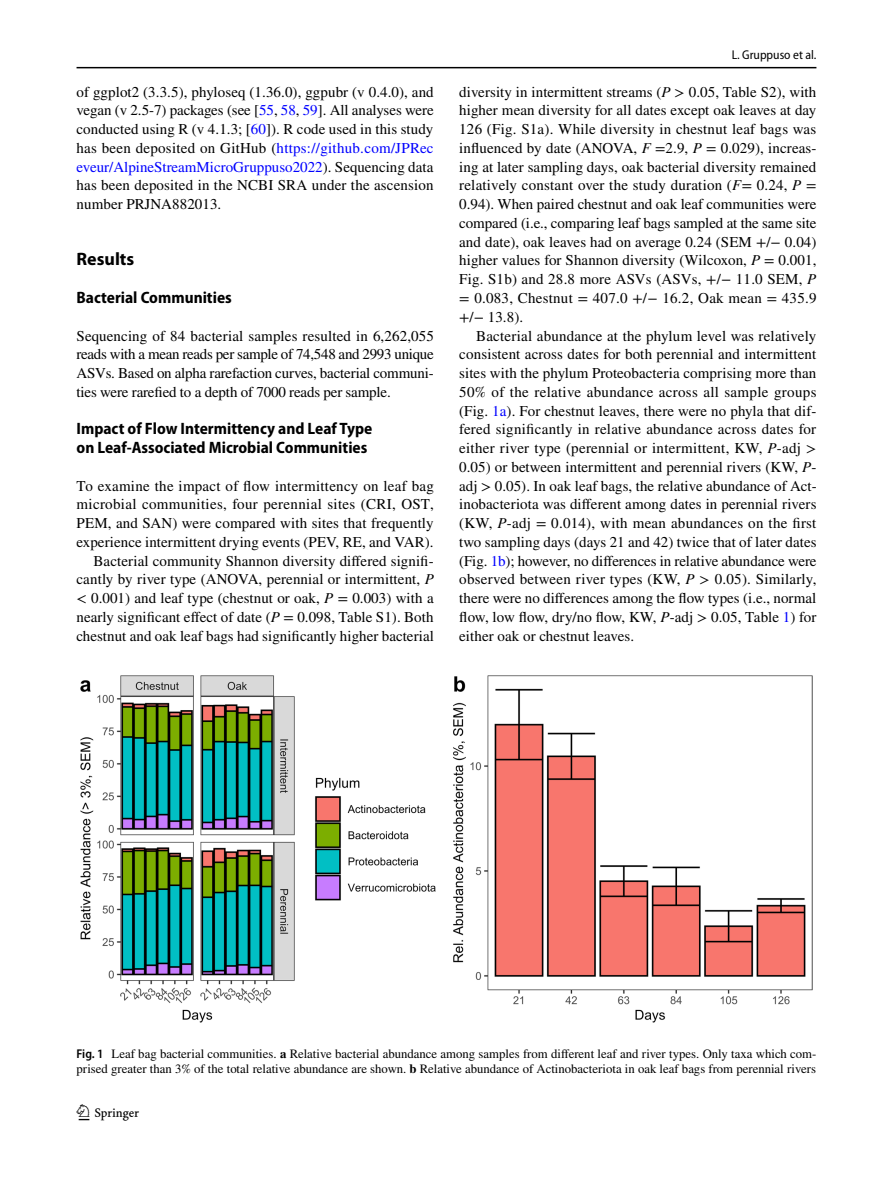
<style>
.page{position:relative;width:893px;height:1187px;background:#fff}
.page>*{position:absolute;margin:0;border:0;box-sizing:border-box;transform-origin:0 0}
.t1{font:22.5px "Springnew Regular 2";color:#000}
.t2{font:700 18px "Myriad Pro";color:#000}
.t3{font:700 semi-condensed 16.5px/18.8px "Myriad Pro";color:#000}
.t4{font:15px/18.8px "STIX";letter-spacing:.005em;color:#000;text-align:justify}
.t5{font:12.75px/15px "STIX";color:#000}
.t6{font:semi-condensed 12.75px "Myriad Pro";color:#000}
.s1{color:#00f}
.s2{font-style:italic}
.s3{font-family:"Myriad Pro";font-weight:600;font-stretch:semi-condensed}
.s4{font-weight:700}
</style>
<div class="page">
<hr style="left:77px;top:67px;width:739px;height:1px;background:#000">
<img style="left:81px;top:675px;width:731px;height:347px">
<p class="t4" style="left:77px;top:83px;width:359px">of ggplot2 (3.3.5), phyloseq (1.36.0), ggpubr (v 0.4.0), and vegan (v 2.5-7) packages (see [<span class="s1">55</span>, <span class="s1">58</span>, <span class="s1">59</span>]. All analyses were conducted using R (v 4.1.3; [<span class="s1">60</span>]). R code used in this study has been deposited on GitHub (<span class="s1">https://github.com/JPRec eveur/AlpineStreamMicroGruppuso2022</span>). Sequencing data has been deposited in the NCBI SRA under the ascension number PRJNA882013.</p>
<p class="t2" style="left:77px;top:248px;width:59px">Results</p>
<p class="t3" style="left:77px;top:288px;width:157px">Bacterial Communities</p>
<p class="t4" style="left:77px;top:327px;width:359px">Sequencing of 84 bacterial samples resulted in 6,262,055 reads with a mean reads per sample of 74,548 and 2993 unique ASVs. Based on alpha rarefaction curves, bacterial communi&shy;ties were rarefied to a depth of 7000 reads per sample.</p>
<p class="t3" style="left:77px;top:419px;width:297px">Impact of Flow Intermittency and Leaf Type on Leaf‑Associated Microbial Communities</p>
<p class="t4" style="left:77px;top:477px;width:359px;text-align:right">To examine the impact of flow intermittency on leaf bag microbial communities, four perennial sites (CRI, OST, PEM, and SAN) were compared with sites that frequently experience intermittent drying events (PEV, RE, and VAR).<br>Bacterial community Shannon diversity differed signifi&shy;cantly by river type (ANOVA, perennial or intermittent, <span class="s2">P </span>&lt; 0.001) and leaf type (chestnut or oak, <span class="s2">P</span> = 0.003) with a nearly significant effect of date (<span class="s2">P</span> = 0.098, Table S1). Both chestnut and oak leaf bags had significantly higher bacterial</p>
<p class="t6" style="left:732px;top:48px;width:86px">L. Gruppuso et al.</p>
<p class="t4" style="left:459px;top:83px;width:359px">diversity in intermittent streams (<span class="s2">P</span> &gt; 0.05, Table S2), with higher mean diversity for all dates except oak leaves at day 126 (Fig. S1a). While diversity in chestnut leaf bags was influenced by date (ANOVA, <span class="s2">F</span> =2.9, <span class="s2">P</span> = 0.029), increas&shy;ing at later sampling days, oak bacterial diversity remained relatively constant over the study duration (<span class="s2">F</span>= 0.24, <span class="s2">P</span> = 0.94). When paired chestnut and oak leaf communities were compared (i.e., comparing leaf bags sampled at the same site and date), oak leaves had on average 0.24 (SEM +/− 0.04) higher values for Shannon diversity (Wilcoxon, <span class="s2">P</span> = 0.001, Fig. S1b) and 28.8 more ASVs (ASVs, +/− 11.0 SEM, <span class="s2">P </span>= 0.083, Chestnut = 407.0 +/− 16.2, Oak mean = 435.9 +/− 13.8).</p>
<p class="t4" style="left:459px;top:327px;width:359px;text-indent:17px">Bacterial abundance at the phylum level was relatively consistent across dates for both perennial and intermittent sites with the phylum Proteobacteria comprising more than 50% of the relative abundance across all sample groups (Fig. <span class="s1">1a</span>). For chestnut leaves, there were no phyla that dif&shy;fered significantly in relative abundance across dates for either river type (perennial or intermittent, KW, <span class="s2">P</span>-adj &gt; 0.05) or between intermittent and perennial rivers (KW, <span class="s2">P&shy;</span>adj &gt; 0.05). In oak leaf bags, the relative abundance of Act&shy;inobacteriota was different among dates in perennial rivers (KW, <span class="s2">P</span>-adj = 0.014), with mean abundances on the first two sampling days (days 21 and 42) twice that of later dates (Fig. <span class="s1">1b</span>); however, no differences in relative abundance were observed between river types (KW, <span class="s2">P</span> &gt; 0.05). Similarly, there were no differences among the flow types (i.e., normal flow, low flow, dry/no flow, KW, <span class="s2">P</span>-adj &gt; 0.05, Table <span class="s1">1</span>) for either oak or chestnut leaves.</p>
<p class="t5" style="left:77px;top:1046px;width:741px"><span class="s3">Fig. 1</span> Leaf bag bacterial communities. <span class="s4">a</span> Relative bacterial abundance among samples from different leaf and river types. Only taxa which com&shy;prised greater than 3% of the total relative abundance are shown. <span class="s4">b</span> Relative abundance of Actinobacteriota in oak leaf bags from perennial rivers</p>
<h1 class="t1" style="left:79px;top:1104px;width:62px">1 3</h1>
</div>
